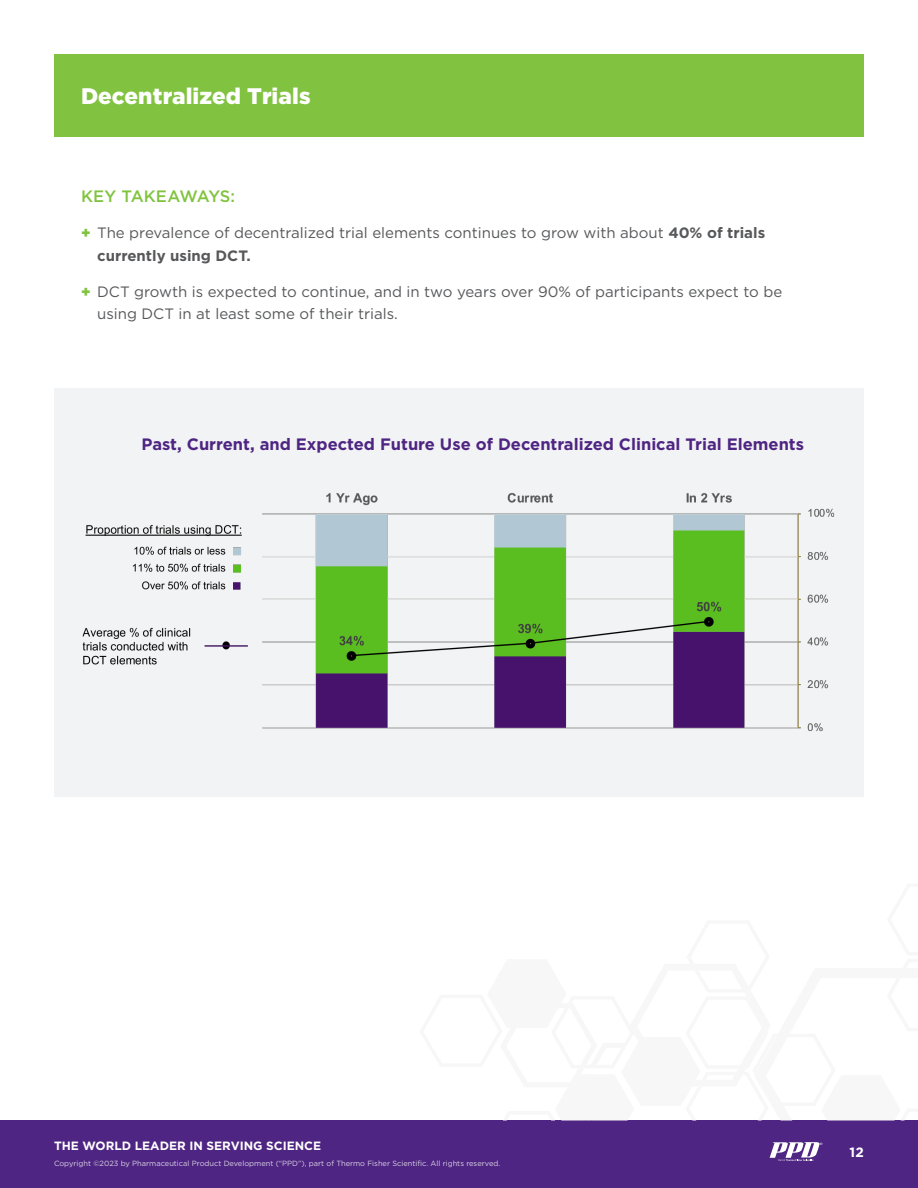
<style>
.page{position:relative;width:918px;height:1188px;background:#fff}
.page>*{position:absolute;margin:0;border:0;box-sizing:border-box;transform-origin:0 0}
.t1{font:900 22.5px "Gotham";letter-spacing:.005em;color:#fff}
.chart_header_-_purple{font:700 16.5px "Gotham";color:#4e2582}
.section_subhead_-_caps_GREEN{font:500 16.5px "Gotham";letter-spacing:-.005em;color:#81c340}
.bullet_no_rule__hanging_indent{font:15px/22.5px "Gotham";color:#57585a}
.t2{font:700 13.5px "Gotham";color:#fff}
.t3{font:700 12px "Gotham";color:#fff}
.t4{font:7.5px "Gotham";color:#fff}
.s1{font-weight:900;color:#81c340}
.s2{font-weight:700}
</style>
<div class="page">
<div style="left:0;top:1120px;width:918px;height:68px;background:#4e2582"></div>
<svg style="left:770px;top:1142px;width:52px;height:19px"></svg>
<div style="left:54px;top:388px;width:810px;height:409px;background:#f2f3f4"></div>
<img style="left:82px;top:493px;width:753px;height:239px">
<div style="left:54px;top:54px;width:810px;height:82px;background:#81c340"></div>
<p class="t1" style="left:81px;top:81px;width:231px">Decentralized Trials</p>
<p class="section_subhead_-_caps_GREEN" style="left:81px;top:186px;width:156px">KEY TAKEAWAYS:</p>
<p class="bullet_no_rule__hanging_indent" style="left:97px;top:222px;width:670px;text-indent:-16px"><span class="s1">+</span> The prevalence of decentralized trial elements continues to grow with about <span class="s2">40% of trials currently using DCT.</span></p>
<p class="bullet_no_rule__hanging_indent" style="left:97px;top:280px;width:687px;text-indent:-16px"><span class="s1">+</span> DCT growth is expected to continue, and in two years over 90% of participants expect to be using DCT in at least some of their trials.</p>
<p class="chart_header_-_purple" style="left:142px;top:434px;width:664px">Past, Current, and Expected Future Use of Decentralized Clinical Trial Elements</p>
<p class="t3" style="left:54px;top:1138px;width:269px">THE WORLD LEADER IN SERVING SCIENCE</p>
<p class="t4" style="left:54px;top:1158px;width:448px">Copyright ©2023 by Pharmaceutical Product Development (“PPD”), part of Thermo Fisher Scientific. All rights reserved.</p>
<p class="t2" style="left:850px;top:1144px;width:16px">12</p>
</div>
